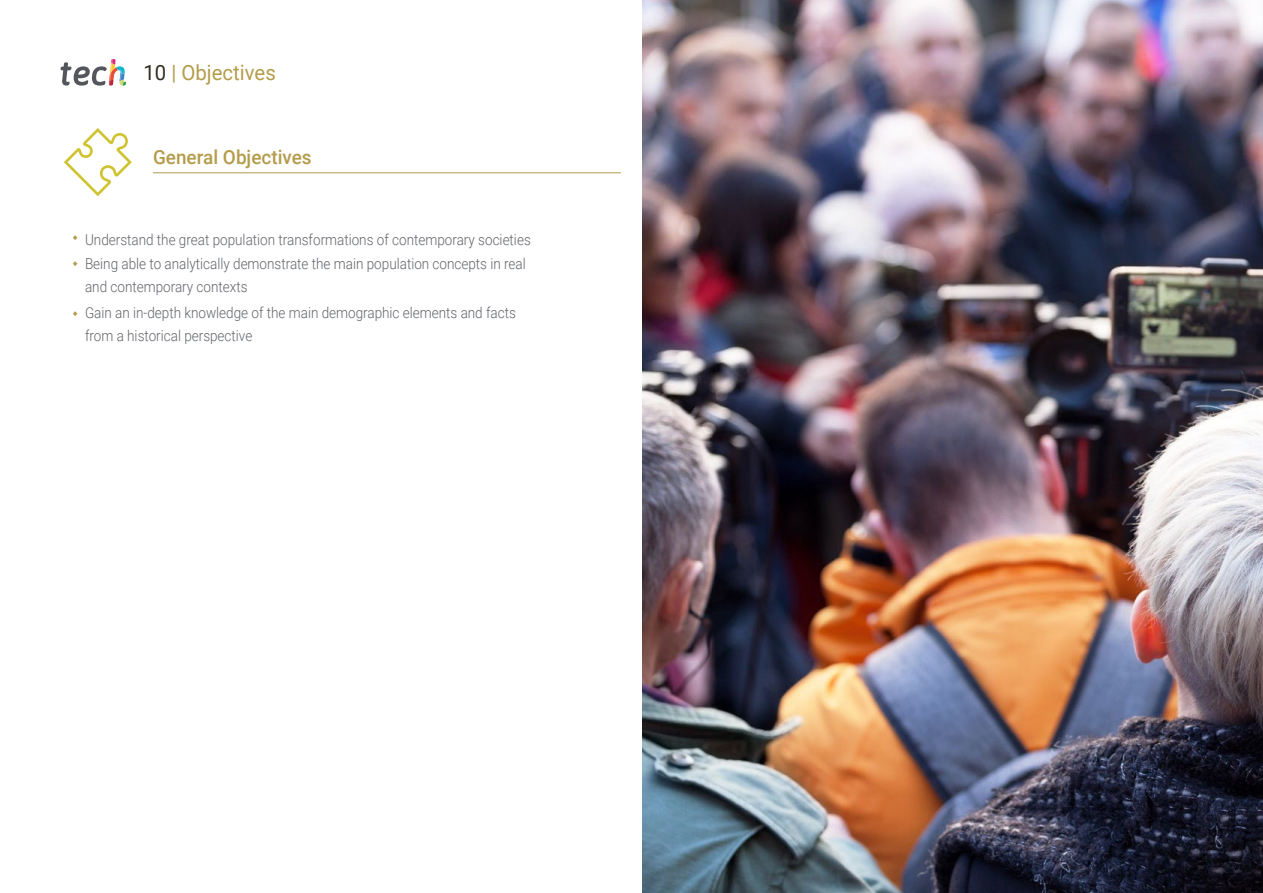
<style>
.page{position:relative;width:1263px;height:893px;background:#fff}
.page>*{position:absolute;margin:0;border:0;box-sizing:border-box;transform-origin:0 0}
.t1{font:21px "Roboto";color:#b49c4b}
.t2{font:500 19.5px "Roboto";color:#b49c4b}
.t3{font:300 15px/24.5px "Roboto";color:#61646a;scale:.9 1}
.s1{color:#312e20}
</style>
<div class="page">
<hr style="left:153px;top:172px;width:468px;height:1px;background:#b49c4b">
<svg style="left:64px;top:128px;width:68px;height:68px"></svg>
<img style="left:642px;top:0;width:621px;height:893px">
<svg style="left:61px;top:59px;width:65px;height:27px"></svg>
<h1 class="t1" style="left:144px;top:57px;width:134px"><span class="s1">10</span> | Objectives</h1>
<h2 class="t2" style="left:153px;top:144px;width:160px">General Objectives</h2>
<p class="t3" style="left:85px;top:226px;width:497px">Understand the great population transformations of contemporary societies<br>Being able to analytically demonstrate the main population concepts in real</p>
<p class="t3" style="left:85px;top:272px;width:480px;line-height:26.7px">and contemporary contexts<br>Gain an in-depth knowledge of the main demographic elements and facts</p>
<p class="t3" style="left:85px;top:323px;width:187px">from a historical perspective</p>
</div>
